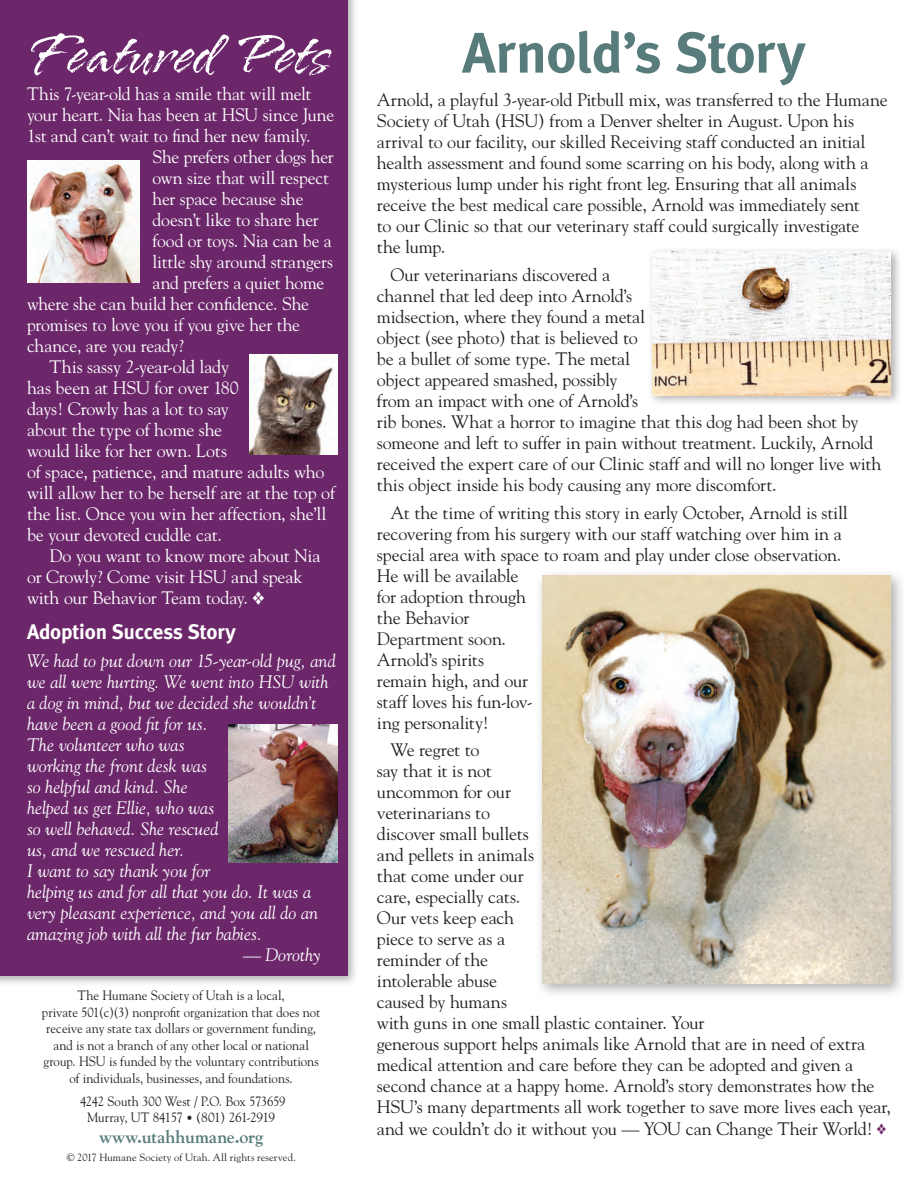
<style>
.page{position:relative;width:918px;height:1188px;background:#fff}
.page>*{position:absolute;margin:0;border:0;box-sizing:border-box;transform-origin:0 0}
.t1{font:64.5px "Arid ITC";letter-spacing:-.005em;color:#fff}
.t2{font:700 57px "Meta Plus Lining";letter-spacing:-.01em;color:#587b7c}
.t3{font:700 21px "Meta Plus Lining";letter-spacing:-.01em;color:#fff}
.t4{font:18px/21px "Goudy";letter-spacing:-.01em;color:#231f20}
.t5{font:18px/21px "Goudy";letter-spacing:-.015em;color:#fff}
.t6{font:italic 18px/21px "Goudy";color:#fff}
.t7{font:700 18px "Goudy";letter-spacing:.005em;color:#587b7c}
.t8{font:13.5px/16.5px "Goudy";color:#231f20;text-align:center;scale:.95 1}
.t9{font:10.5px "Goudy";letter-spacing:.015em;color:#231f20}
.s1{font-size:12px}
.s2{color:#6c276a}
</style>
<div class="page">
<div style="left:0;top:0;width:359px;height:987px;background:#231f20;opacity:.35"></div>
<div style="left:0;top:0;width:348px;height:975px;background:#6c276a"></div>
<img style="left:250px;top:354px;width:88px;height:101px">
<img style="left:229px;top:725px;width:109px;height:138px">
<img style="left:27px;top:161px;width:112px;height:121px">
<div style="left:535px;top:569px;width:372px;height:430px;background:#231f20;opacity:.35"></div>
<img style="left:542px;top:576px;width:349px;height:407px">
<div style="left:647px;top:246px;width:255px;height:161px;background:#231f20;opacity:.35"></div>
<img style="left:652px;top:251px;width:239px;height:144px">
<p class="t1" style="left:27px;top:20px;width:305px">Featured Pets</p>
<p class="t5" style="left:27px;top:82px;width:286px">This 7-year-old has a smile that will melt</p>
<p class="t5" style="left:27px;top:103px;width:309px">your heart. Nia has been at HSU since June</p>
<p class="t5" style="left:27px;top:124px;width:285px">1st and can’t wait to find her new family.</p>
<p class="t5" style="left:153px;top:145px;width:183px">She prefers other dogs her</p>
<p class="t5" style="left:153px;top:166px;width:178px">own size that will respect</p>
<p class="t5" style="left:153px;top:187px;width:152px">her space because she</p>
<p class="t5" style="left:153px;top:208px;width:168px">doesn’t like to share her</p>
<p class="t5" style="left:153px;top:229px;width:181px">food or toys. Nia can be a</p>
<p class="t5" style="left:153px;top:250px;width:182px">little shy around strangers</p>
<p class="t5" style="left:153px;top:271px;width:173px">and prefers a quiet home</p>
<p class="t5" style="left:27px;top:292px;width:283px">where she can build her confidence. She</p>
<p class="t5" style="left:27px;top:313px;width:275px">promises to love you if you give her the</p>
<p class="t5" style="left:27px;top:334px;width:158px">chance, are you ready?</p>
<p class="t5" style="left:27px;top:355px;width:310px;text-indent:22px">This sassy 2-year-old lady<br>has been at HSU for over 180<br>days! Crowly has a lot to say<br>about the type of home she<br>would like for her own. Lots<br>of space, patience, and mature adults who will allow her to be herself are at the top of the list. Once you win her affection, she’ll be your devoted cuddle cat.</p>
<p class="t5" style="left:27px;top:544px;width:295px;text-indent:22px">Do you want to know more about Nia or Crowly? Come visit HSU and speak with our Behavior Team today. ❖</p>
<p class="t3" style="left:27px;top:619px;width:211px">Adoption Success Story</p>
<p class="t6" style="left:27px;top:650px;width:310px">We had to put down our 15-year-old pug, and we all were hurting. We went into HSU with a dog in mind, but we decided she wouldn’t have been a good fit for us.<br>The volunteer who was<br>working the front desk was<br>so helpful and kind. She<br>helped us get Ellie, who was<br>so well behaved. She rescued<br>us, and we rescued her.<br>I want to say thank you for<br>helping us and for all that you do. It was a very pleasant experience, and you all do an amazing job with all the fur babies.</p>
<p class="t6" style="left:243px;top:944px;width:79px">— Dorothy</p>
<p class="t8" style="left:78px;top:987px;width:219px">The Humane Society of Utah is a local,</p>
<p class="t8" style="left:42px;top:1003px;width:295px">private 501(c)(3) nonprofit organization that does not receive any state tax dollars or government funding, and is not a branch of any other local or national group. HSU is funded by the voluntary contributions of individuals, businesses, and foundations.</p>
<p class="t8" style="left:80px;top:1092px;width:218px">4242 South 300 West / P.O. Box 573659</p>
<p class="t8" style="left:87px;top:1109px;width:200px">Murray, UT 84157 <span class="s1">•</span> (801) 261-2919</p>
<p class="t7" style="left:99px;top:1126px;width:166px">www.utahhumane.org</p>
<p class="t9" style="left:67px;top:1151px;width:230px">© 2017 Humane Society of Utah. All rights reserved.</p>
<p class="t2" style="left:462px;top:20px;width:345px">Arnold’s Story</p>
<p class="t4" style="left:377px;top:89px;width:512px">Arnold, a playful 3-year-old Pitbull mix, was transferred to the Humane Society of Utah (HSU) from a Denver shelter in August. Upon his arrival to our facility, our skilled Receiving staff conducted an initial health assessment and found some scarring on his body, along with a mysterious lump under his right front leg. Ensuring that all animals receive the best medical care possible, Arnold was immediately sent<br>to our Clinic so that our veterinary staff could surgically investigate the lump.</p>
<p class="t4" style="left:377px;top:263px;width:506px;text-indent:14px">Our veterinarians discovered a<br>channel that led deep into Arnold’s<br>midsection, where they found a metal<br>object (see photo) that is believed to<br>be a bullet of some type. The metal<br>object appeared smashed, possibly<br>from an impact with one of Arnold’s<br>rib bones. What a horror to imagine that this dog had been shot by someone and left to suffer in pain without treatment. Luckily, Arnold received the expert care of our Clinic staff and will no longer live with this object inside his body causing any more discomfort.</p>
<p class="t4" style="left:377px;top:501px;width:473px;text-indent:14px">At the time of writing this story in early October, Arnold is still recovering from his surgery with our staff watching over him in a special area with space to roam and play under close observation.<br>He will be available<br>for adoption through<br>the Behavior<br>Department soon.<br>Arnold’s spirits<br>remain high, and our<br>staff loves his fun-lov-<br>ing personality!</p>
<p class="t4" style="left:377px;top:739px;width:516px;text-indent:14px">We regret to<br>say that it is not<br>uncommon for our<br>veterinarians to<br>discover small bullets<br>and pellets in animals<br>that come under our<br>care, especially cats.<br>Our vets keep each<br>piece to serve as a<br>reminder of the<br>intolerable abuse<br>caused by humans<br>with guns in one small plastic container. Your<br>generous support helps animals like Arnold that are in need of extra medical attention and care before they can be adopted and given a second chance at a happy home. Arnold’s story demonstrates how the<br>HSU’s many departments all work together to save more lives each year, and we couldn’t do it without you — YOU can Change Their World! <span class="s2">❖</span></p>
</div>
